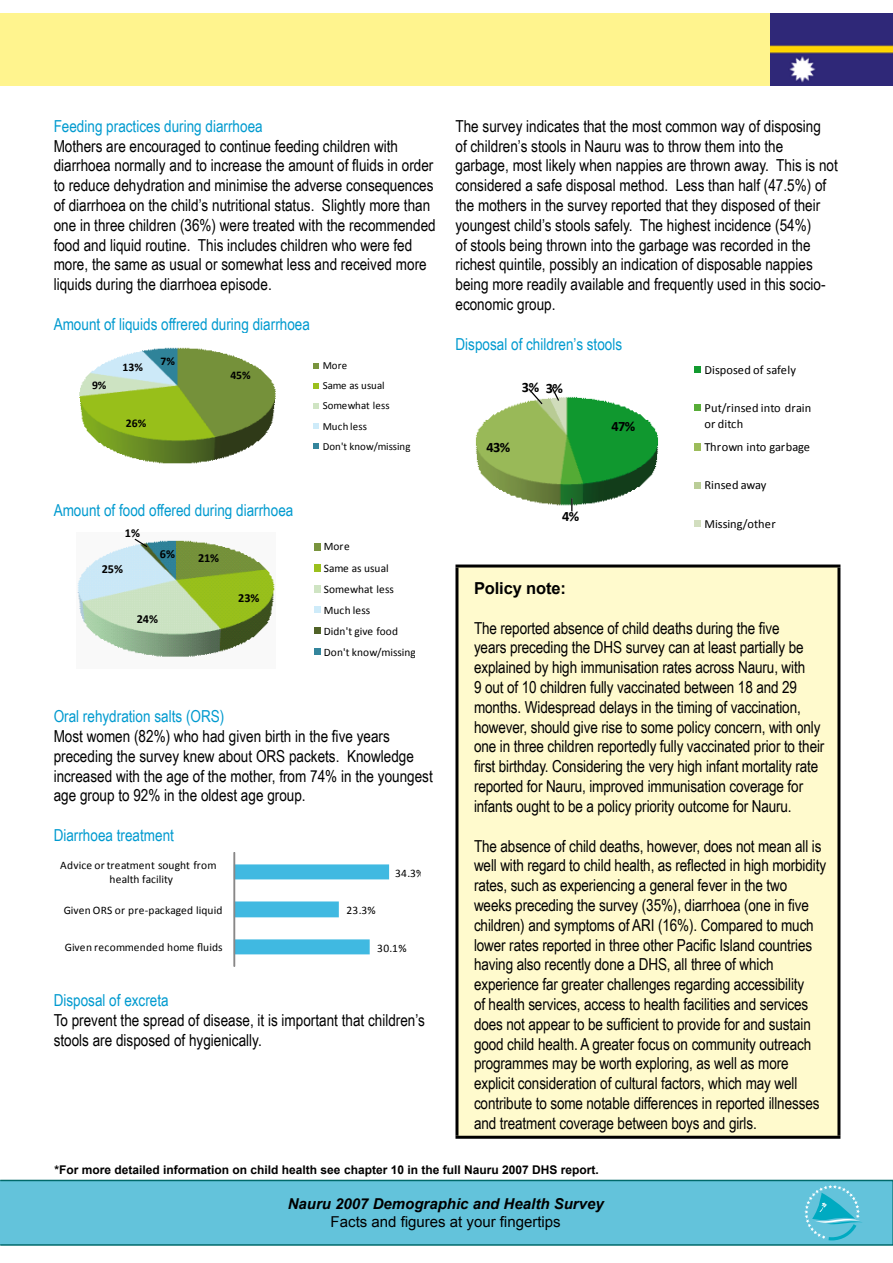
<style>
.page{position:relative;width:893px;height:1263px;background:#fff}
.page>*{position:absolute;margin:0;border:0;box-sizing:border-box;transform-origin:0 0}
.t1{font:16.5px/19.8px "Arial Narrow";letter-spacing:-.01em;color:#000}
.t2{font:16.5px "Arial Narrow";color:#009acf}
.t3{font:700 16.5px "Arial";letter-spacing:-.01em;color:#000}
.t4{font:italic 700 15px "Arial";color:#000}
.t5{font:15px "Arial";color:#000}
.t6{font:700 14.4px "Calibri";color:#000}
.t7{font:12.45px/15.3px "Calibri";color:#000}
.t8{font:700 12.3px "Calibri";letter-spacing:-.005em;color:#000}
.t9{font:700 12px "Arial";color:#000}
.t10{font:700 11.7px "Calibri";color:#000}
.t11{font:11.4px/21.1px "Calibri";letter-spacing:.01em;color:#000}
.t12{font:10.8px/20.1px "Calibri";color:#000}
</style>
<div class="page">
<div style="left:0;top:13px;width:893px;height:73px;background:#fff48e"></div>
<img style="left:770px;top:13px;width:123px;height:72px">
<svg style="left:79px;top:347px;width:240px;height:117px"></svg>
<svg style="left:77px;top:540px;width:244px;height:117px"></svg>
<svg style="left:133px;top:538px;width:16px;height:10px"></svg>
<svg style="left:233px;top:852px;width:157px;height:115px"></svg>
<svg style="left:475px;top:366px;width:226px;height:161px"></svg>
<svg style="left:527px;top:387px;width:17px;height:19px"></svg>
<svg style="left:550px;top:386px;width:10px;height:16px"></svg>
<svg style="left:571px;top:498px;width:1px;height:13px"></svg>
<div style="left:457px;top:566px;width:382px;height:571px;background:#fffacd"></div>
<hr style="left:455px;top:564px;width:385px;height:3px;background:#000">
<hr style="left:455px;top:567px;width:3px;height:569px;background:#000">
<hr style="left:837px;top:567px;width:3px;height:569px;background:#000">
<hr style="left:455px;top:1136px;width:385px;height:3px;background:#000">
<div style="left:0;top:1180px;width:893px;height:66px;background:#63c3db"></div>
<svg style="left:804px;top:1185px;width:59px;height:57px;background:#58c1d7"></svg>
<p class="t1" style="left:455px;top:115px;width:384px">The survey indicates that the most common way of disposing<br>of children’s stools in Nauru was to throw them into the garbage, most likely when nappies are thrown away. This is not considered a safe disposal method. Less than half (47.5%) of the mothers in the survey reported that they disposed of their youngest child’s stools safely. The highest incidence (54%)<br>of stools being thrown into the garbage was recorded in the richest quintile, possibly an indication of disposable nappies being more readily available and frequently used in this socio&shy;economic group.</p>
<p class="t2" style="left:455px;top:332px;width:168px">Disposal of children’s stools</p>
<p class="t2" style="left:54px;top:114px;width:211px">Feeding practices during diarrhoea</p>
<p class="t1" style="left:54px;top:135px;width:384px">Mothers are encouraged to continue feeding children with diarrhoea normally and to increase the amount of fluids in order to reduce dehydration and minimise the adverse consequences of diarrhoea on the child’s nutritional status. Slightly more than one in three children (36%) were treated with the recommended food and liquid routine. This includes children who were fed more, the same as usual or somewhat less and received more liquids during the diarrhoea episode.</p>
<p class="t2" style="left:54px;top:312px;width:258px">Amount of liquids offrered during diarrhoea</p>
<p class="t10" style="left:230px;top:368px;width:22px">45%</p>
<p class="t10" style="left:126px;top:415px;width:22px">26%</p>
<p class="t10" style="left:161px;top:353px;width:16px">7%</p>
<p class="t12" style="left:323px;top:355px;width:89px">More<br>Same as usual<br>Somewhat less<br>Much less<br>Don't know/missing</p>
<p class="t10" style="left:123px;top:360px;width:22px">13%</p>
<p class="t7" style="left:704px;top:362px;width:93px">Disposed of safely</p>
<p class="t7" style="left:704px;top:400px;width:108px">Put/rinsed into drain or ditch</p>
<p class="t7" style="left:704px;top:438px;width:107px">Thrown into garbage</p>
<p class="t7" style="left:704px;top:477px;width:63px">Rinsed away</p>
<p class="t7" style="left:704px;top:515px;width:73px">Missing/other</p>
<p class="t10" style="left:92px;top:378px;width:16px">9%</p>
<p class="t6" style="left:522px;top:378px;width:43px">3% 3%</p>
<p class="t6" style="left:611px;top:417px;width:25px">47%</p>
<p class="t6" style="left:486px;top:438px;width:25px">43%</p>
<p class="t2" style="left:54px;top:498px;width:241px">Amount of food offered during diarrhoea</p>
<p class="t8" style="left:198px;top:550px;width:23px">21%</p>
<p class="t8" style="left:238px;top:590px;width:23px">23%</p>
<p class="t8" style="left:137px;top:611px;width:23px">24%</p>
<p class="t6" style="left:562px;top:508px;width:19px">4%</p>
<p class="t8" style="left:125px;top:526px;width:17px">1%</p>
<p class="t8" style="left:160px;top:547px;width:17px">6%</p>
<p class="t11" style="left:324px;top:535px;width:93px">More<br>Same as usual<br>Somewhat less<br>Much less<br>Didn't give food<br>Don't know/missing</p>
<p class="t8" style="left:102px;top:561px;width:23px">25%</p>
<p class="t3" style="left:474px;top:577px;width:94px">Policy note:</p>
<p class="t1" style="left:474px;top:617px;width:352px">The reported absence of child deaths during the five<br>years preceding the DHS survey can at least partially be explained by high immunisation rates across Nauru, with<br>9 out of 10 children fully vaccinated between 18 and 29 months. Widespread delays in the timing of vaccination, however, should give rise to some policy concern, with only one in three children reportedly fully vaccinated prior to their first birthday. Considering the very high infant mortality rate reported for Nauru, improved immunisation coverage for infants ought to be a policy priority outcome for Nauru.</p>
<p class="t1" style="left:474px;top:835px;width:354px">The absence of child deaths, however, does not mean all is well with regard to child health, as reflected in high morbidity rates, such as experiencing a general fever in the two weeks preceding the survey (35%), diarrhoea (one in five children) and symptoms of ARI (16%). Compared to much lower rates reported in three other Pacific Island countries having also recently done a DHS, all three of which experience far greater challenges regarding accessibility<br>of health services, access to health facilities and services does not appear to be sufficient to provide for and sustain good child health. A greater focus on community outreach programmes may be worth exploring, as well as more explicit consideration of cultural factors, which may well contribute to some notable differences in reported illnesses and treatment coverage between boys and girls.</p>
<p class="t9" style="left:55px;top:1161px;width:546px">*For more detailed information on child health see chapter 10 in the full Nauru 2007 DHS report.</p>
<p class="t4" style="left:288px;top:1194px;width:317px">Nauru 2007 Demographic and Health Survey</p>
<p class="t5" style="left:331px;top:1212px;width:232px">Facts and figures at your fingertips</p>
<p class="t2" style="left:54px;top:704px;width:172px">Oral rehydration salts (ORS)</p>
<p class="t1" style="left:54px;top:726px;width:381px">Most women (82%) who had given birth in the five years preceding the survey knew about ORS packets. Knowledge increased with the age of the mother, from 74% in the youngest age group to 92% in the oldest age group.</p>
<p class="t2" style="left:54px;top:823px;width:122px">Diarrhoea treatment</p>
<p class="t11" style="left:60px;top:857px;width:158px;line-height:14.1px;text-align:center">Advice or treatment sought from health facility</p>
<p class="t11" style="left:395px;top:862px;width:31px">34.3%</p>
<p class="t11" style="left:64px;top:899px;width:160px">Given ORS or pre-packaged liquid</p>
<p class="t11" style="left:346px;top:899px;width:31px">23.3%</p>
<p class="t11" style="left:65px;top:936px;width:159px">Given recommended home fluids</p>
<p class="t11" style="left:377px;top:937px;width:31px">30.1%</p>
<p class="t2" style="left:54px;top:988px;width:117px">Disposal of excreta</p>
<p class="t1" style="left:54px;top:1010px;width:373px">To prevent the spread of disease, it is important that children’s stools are disposed of hygienically.</p>
</div>
